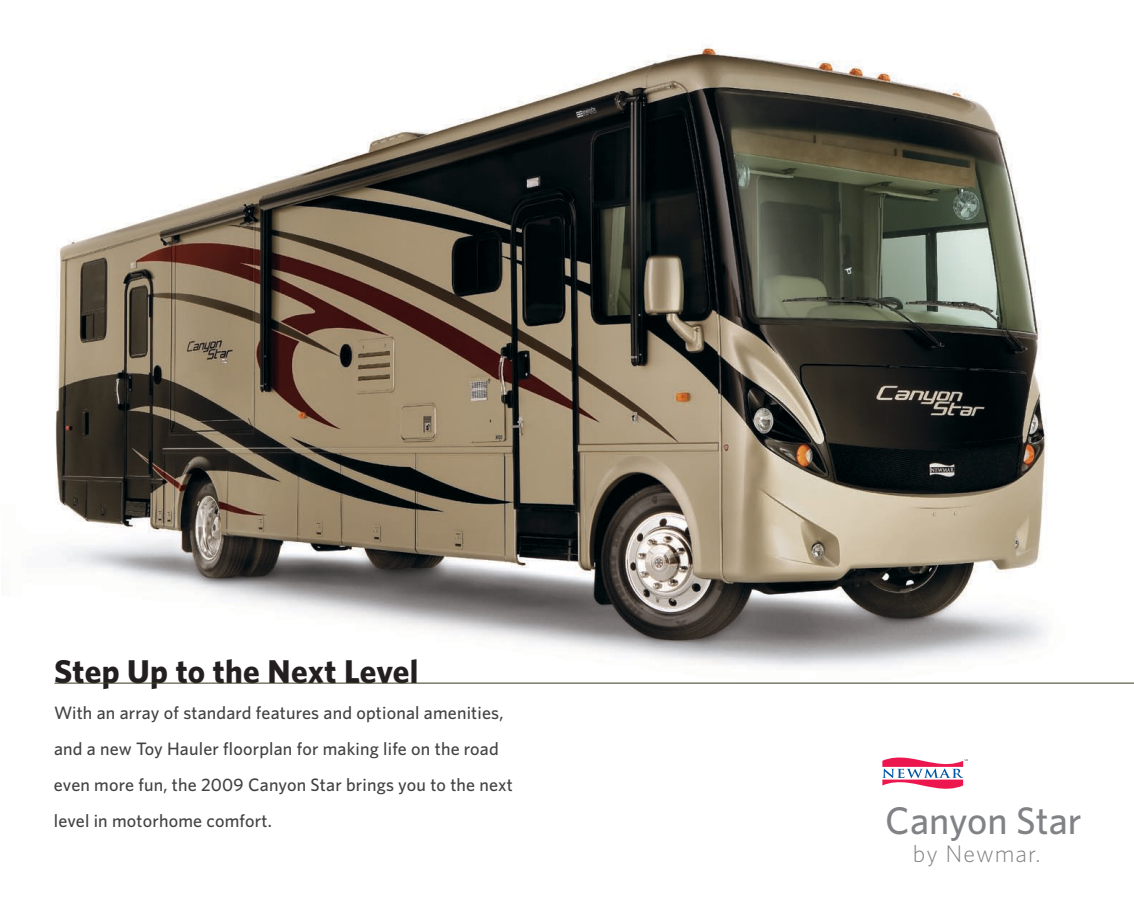
<style>
.page{position:relative;width:1134px;height:918px;background:#fff}
.page>*{position:absolute;margin:0;border:0;box-sizing:border-box;transform-origin:0 0}
.t1{font:500 38.4px "Whitney";color:#808285}
.t2{font:700 33px "Whitney";letter-spacing:.01em;color:#231f20}
.t3{font:300 24px "Whitney";letter-spacing:.045em;color:#808285}
.t4{font:500 18px/36px "Whitney";letter-spacing:.01em;color:#414142}
</style>
<div class="page">
<img style="left:55px;top:46px;width:992px;height:621px">
<hr style="left:54px;top:683px;width:1080px;height:1px;background:#403f2e">
<svg style="left:882px;top:758px;width:86px;height:31px"></svg>
<h2 class="t2" style="left:54px;top:652px;width:366px">Step Up to the Next Level</h2>
<p class="t4" style="left:54px;top:695px;width:460px">With an array of standard features and optional amenities, and a new Toy Hauler floorplan for making life on the road even more fun, the 2009 Canyon Star brings you to the next level in motorhome comfort.</p>
<h1 class="t1" style="left:885px;top:797px;width:198px">Canyon Star</h1>
<h3 class="t3" style="left:913px;top:840px;width:129px">by Newmar.</h3>
</div>
